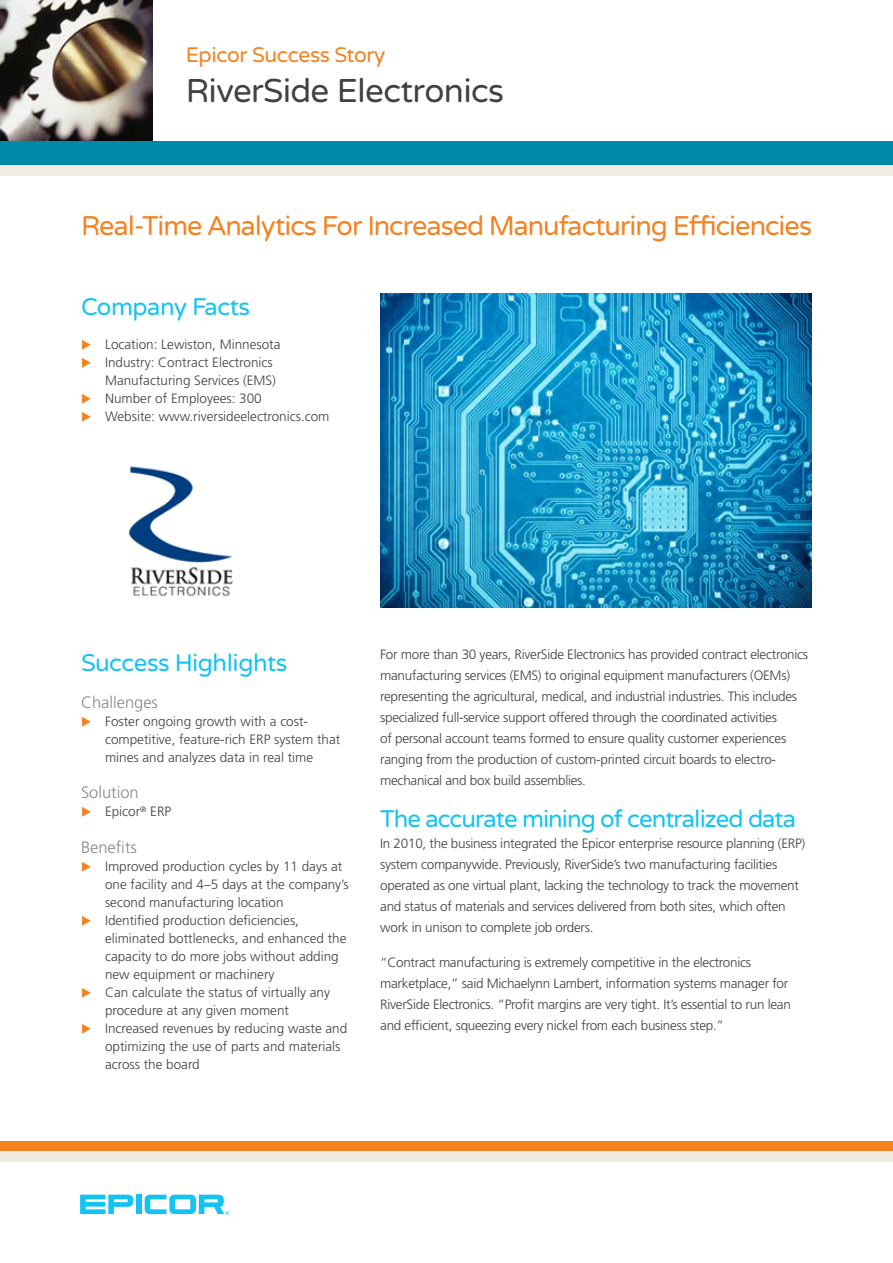
<style>
.page{position:relative;width:893px;height:1263px;background:#fff}
.page>*{position:absolute;margin:0;border:0;box-sizing:border-box;transform-origin:0 0}
.Company_Name{font:33px "Varela Round";letter-spacing:-.02em;color:#414042}
.Intro_Statement{font:27px "Varela Round";letter-spacing:-.035em;color:#f58220}
.Body_Copy{font:24px "Varela Round";letter-spacing:-.04em;color:#12c3f4}
.Body_Heading{font:24px "Varela Round";letter-spacing:-.02em;color:#12c3f4}
.Epicor_Success_Story{font:21px "Varela Round";letter-spacing:-.02em;color:#f58220}
.Bulleted_List_Titles{font:300 16.5px "Frutiger LT Std";color:#86898d}
.Body_Copy-2{font:300 13.5px/21px "Frutiger LT Std";letter-spacing:-.02em;color:#414042}
.Body_Copy-3{font:300 13.5px/18px "Frutiger LT Std";color:#414042}
</style>
<div class="page">
<div style="left:0;top:1141px;width:893px;height:10px;background:#f58220"></div>
<div style="left:0;top:1151px;width:893px;height:10px;background:#f0ede0"></div>
<div style="left:136px;top:1194px;width:6px;height:20px;background:#12c3f4"></div>
<svg style="left:80px;top:1194px;width:53px;height:20px"></svg>
<svg style="left:145px;top:1194px;width:84px;height:21px"></svg>
<img style="left:0;top:0;width:153px;height:141px">
<div style="left:0;top:141px;width:893px;height:24px;background:#008aa9"></div>
<div style="left:0;top:165px;width:893px;height:11px;background:#f0ede0"></div>
<img style="left:380px;top:293px;width:432px;height:315px">
<img style="left:128px;top:466px;width:105px;height:131px">
<p class="Epicor_Success_Story" style="left:186px;top:43px;width:201px">Epicor Success Story</p>
<p class="Company_Name" style="left:186px;top:72px;width:320px">RiverSide Electronics</p>
<p class="Intro_Statement" style="left:81px;top:210px;width:732px">Real-Time Analytics For Increased Manufacturing Efficiencies</p>
<p class="Body_Heading" style="left:81px;top:293px;width:170px">Company Facts</p>
<p class="Body_Copy-3" style="left:105px;top:336px;width:177px">Location: Lewiston, Minnesota</p>
<p class="Body_Copy-3" style="left:105px;top:354px;width:173px">Industry: Contract Electronics<br>Manufacturing Services (EMS)</p>
<p class="Body_Copy-3" style="left:105px;top:390px;width:158px">Number of Employees: 300</p>
<p class="Body_Copy-3" style="left:105px;top:408px;width:226px">Website: www.riversideelectronics.com</p>
<p class="Body_Heading" style="left:81px;top:649px;width:208px">Success Highlights</p>
<p class="Bulleted_List_Titles" style="left:81px;top:693px;width:79px">Challenges</p>
<p class="Body_Copy-3" style="left:105px;top:712px;width:237px">Foster ongoing growth with a cost&shy;competitive, feature-rich ERP system that mines and analyzes data in real time</p>
<p class="Bulleted_List_Titles" style="left:81px;top:783px;width:59px">Solution</p>
<p class="Body_Copy-3" style="left:105px;top:803px;width:68px">Epicor<sup>®</sup> ERP</p>
<p class="Bulleted_List_Titles" style="left:81px;top:838px;width:57px">Benefits</p>
<p class="Body_Copy-3" style="left:105px;top:858px;width:245px">Improved production cycles by 11 days at one facility and 4–5 days at the company’s second manufacturing location</p>
<p class="Body_Copy-3" style="left:105px;top:912px;width:243px">Identified production deficiencies, eliminated bottlenecks, and enhanced the capacity to do more jobs without adding new equipment or machinery</p>
<p class="Body_Copy-3" style="left:105px;top:984px;width:226px">Can calculate the status of virtually any procedure at any given moment</p>
<p class="Body_Copy-3" style="left:105px;top:1020px;width:244px">Increased revenues by reducing waste and optimizing the use of parts and materials across the board</p>
<p class="Body_Copy-2" style="left:380px;top:644px;width:429px">For more than 30 years, RiverSide Electronics has provided contract electronics manufacturing services (EMS) to original equipment manufacturers (OEMs) representing the agricultural, medical, and industrial industries. This includes specialized full-service support offered through the coordinated activities<br>of personal account teams formed to ensure quality customer experiences ranging from the production of custom-printed circuit boards to electro&shy;mechanical and box build assemblies.</p>
<p class="Body_Copy" style="left:380px;top:805px;width:417px">The accurate mining of centralized data</p>
<p class="Body_Copy-2" style="left:380px;top:833px;width:427px">In 2010, the business integrated the Epicor enterprise resource planning (ERP) system companywide. Previously, RiverSide’s two manufacturing facilities operated as one virtual plant, lacking the technology to track the movement and status of materials and services delivered from both sites, which often work in unison to complete job orders.</p>
<p class="Body_Copy-2" style="left:380px;top:952px;width:412px">“Contract manufacturing is extremely competitive in the electronics marketplace,” said Michaelynn Lambert, information systems manager for RiverSide Electronics. “Profit margins are very tight. It’s essential to run lean and efficient, squeezing every nickel from each business step.”</p>
</div>
